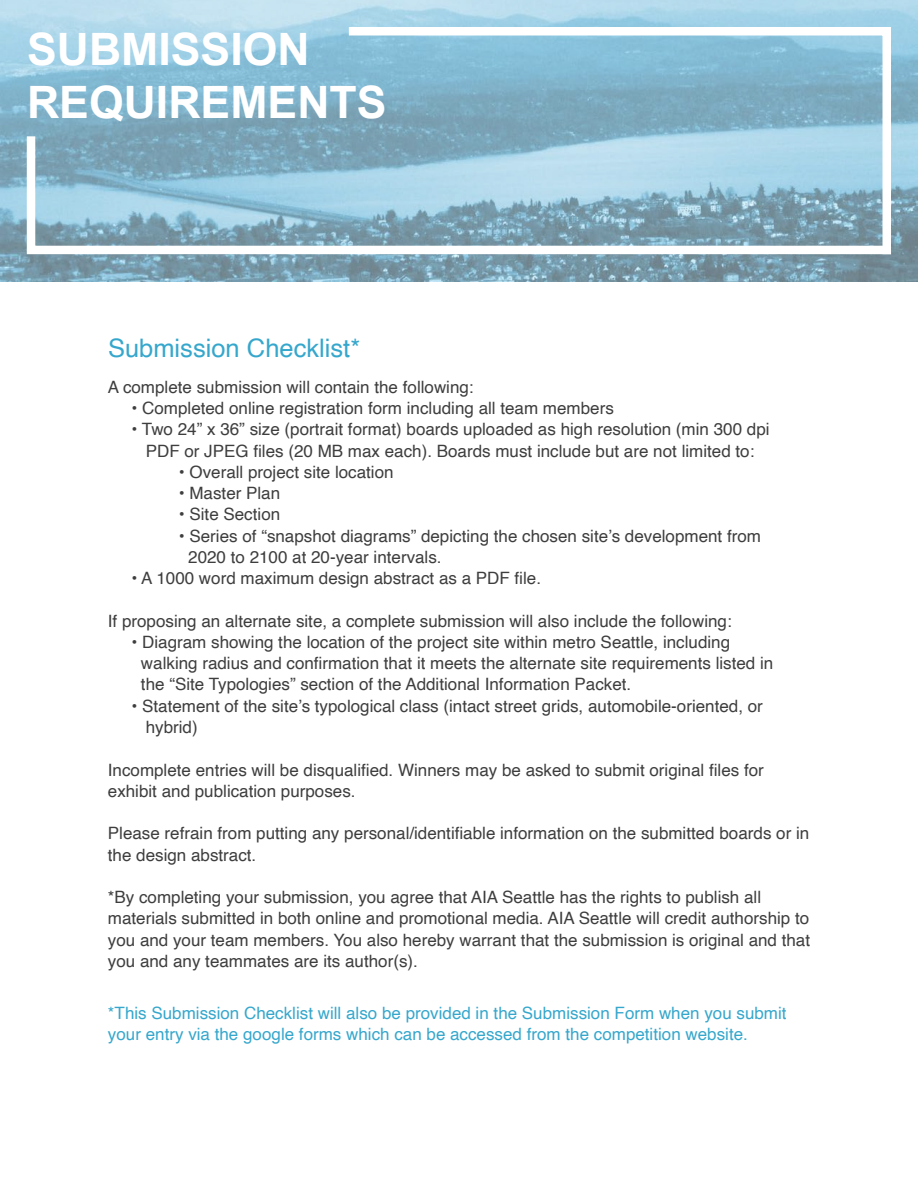
<style>
.page{position:relative;width:918px;height:1188px;background:#fff}
.page>*{position:absolute;margin:0;border:0;box-sizing:border-box;transform-origin:0 0}
.t1{font:700 44.7px "Arial";color:#fff}
.Paragraph_Title_Blue{font:25.5px "Helvetica";color:#36a7cc}
.Body_Text_-_16_pt{font:16.95px/21.3px "Helvetica";color:#3e3e3f}
.Body_Text_-_16_pt-2{font:16.95px/21.3px "Helvetica";color:#36a7cc}
</style>
<div class="page">
<img style="left:0;top:0;width:918px;height:281px">
<svg style="left:23px;top:128px;width:877px;height:130px;background:#91b8ca"></svg>
<svg style="left:340px;top:23px;width:555px;height:240px;background:#95bdd0"></svg>
<p class="t1" style="left:27px;top:20px;width:284px">SUBMISSION</p>
<p class="t1" style="left:27px;top:73px;width:361px">REQUIREMENTS</p>
<p class="Paragraph_Title_Blue" style="left:108px;top:329px;width:254px">Submission Checklist*</p>
<p class="Body_Text_-_16_pt" style="left:108px;top:377px;width:367px">A complete submission will contain the following:</p>
<p class="Body_Text_-_16_pt" style="left:132px;top:398px;width:484px">• Completed online registration form including all team members</p>
<p class="Body_Text_-_16_pt" style="left:132px;top:419px;width:640px">• Two 24” x 36” size (portrait format) boards uploaded as high resolution (min 300 dpi</p>
<p class="Body_Text_-_16_pt" style="left:146px;top:441px;width:610px">PDF or JPEG files (20 MB max each .) Boards must include but are not limited to:</p>
<p class="Body_Text_-_16_pt" style="left:179px;top:462px;width:216px">• Overall project site location</p>
<p class="Body_Text_-_16_pt" style="left:179px;top:483px;width:103px">• Master Plan</p>
<p class="Body_Text_-_16_pt" style="left:179px;top:504px;width:103px">• Site Section</p>
<p class="Body_Text_-_16_pt" style="left:179px;top:526px;width:584px">• Series of “snapshot diagrams” depicting the chosen site s’ development from</p>
<p class="Body_Text_-_16_pt" style="left:188px;top:547px;width:255px">2020 to 2100 at 20-year intervals.</p>
<p class="Body_Text_-_16_pt" style="left:132px;top:568px;width:411px">• A 1000 word maximum design abstract as a PDF file.</p>
<p class="Body_Text_-_16_pt" style="left:108px;top:611px;width:625px">If proposing an alternate site a, complete submission will also include the following:</p>
<p class="Body_Text_-_16_pt" style="left:132px;top:632px;width:600px">• Diagram showing the location of the project site within metro Seattle, including</p>
<p class="Body_Text_-_16_pt" style="left:141px;top:653px;width:634px">walking radius and confirmation that it meets the alternate site requirements listed in</p>
<p class="Body_Text_-_16_pt" style="left:141px;top:674px;width:492px">the “Site Typologies” section of the Additional Information Packet.</p>
<p class="Body_Text_-_16_pt" style="left:132px;top:696px;width:633px">• Statement of the site s’ typological class (intact street grids, automobile-oriented, or</p>
<p class="Body_Text_-_16_pt" style="left:146px;top:717px;width:53px">hybrid(</p>
<p class="Body_Text_-_16_pt" style="left:108px;top:759px;width:657px">Incomplete entries will be disqualified. Winners may be asked to submit original files for exhibit and publication purposes.</p>
<p class="Body_Text_-_16_pt" style="left:108px;top:823px;width:703px">Please refrain from putting any personal/identifiable information on the submitted boards or in the design abstract.</p>
<p class="Body_Text_-_16_pt" style="left:108px;top:887px;width:704px">*By completing your submission, you agree that AIA Seattle has the rights to publish all materials submitted in both online and promotional media. AIA Seattle will credit authorship to you and your team members. You also hereby warrant that the submission is original and that you and any teammates are its author . (s(</p>
<p class="Body_Text_-_16_pt-2" style="left:108px;top:1003px;width:680px">*This Submission Checklist will also be provided in the Submission Form when you submit your entry via the google forms which can be accessed from the competition website.</p>
</div>
